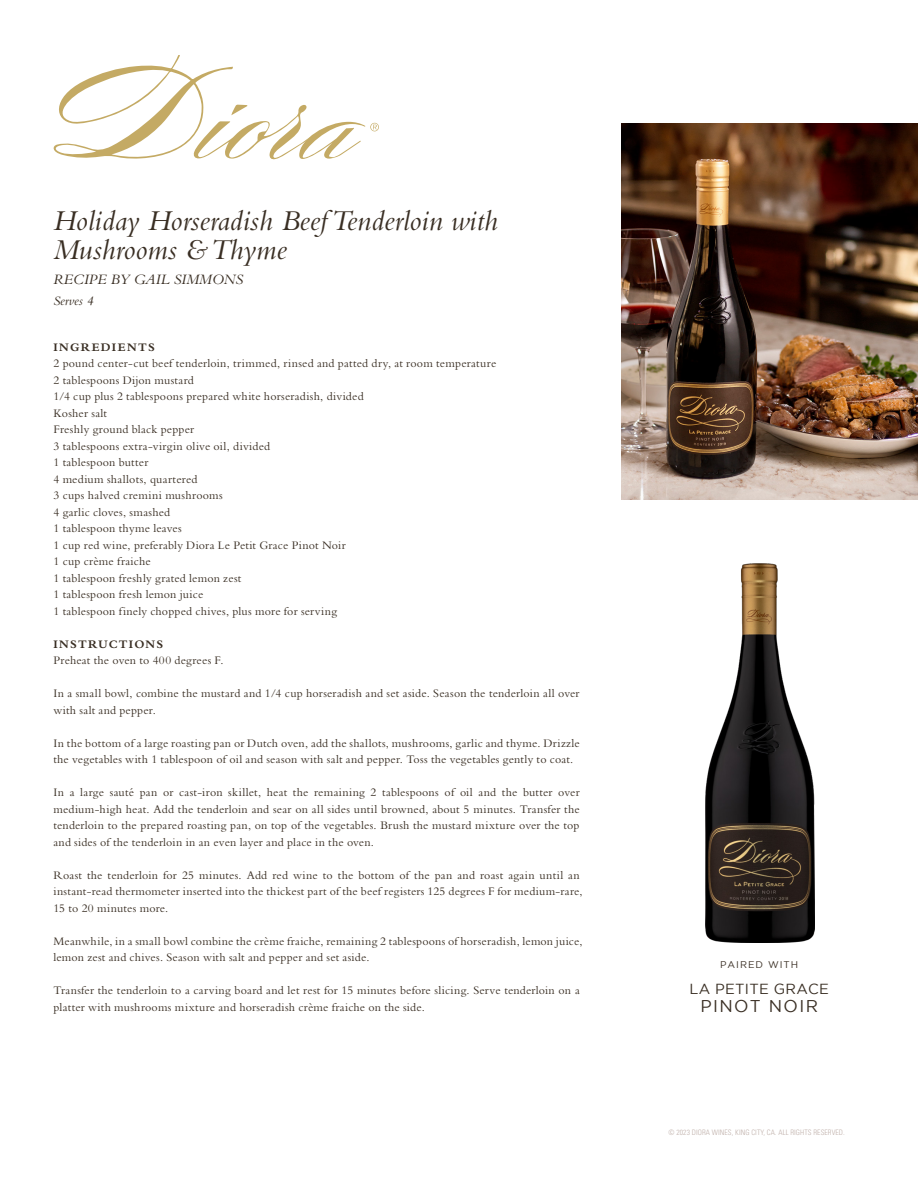
<style>
.page{position:relative;width:918px;height:1188px;background:#fff}
.page>*{position:absolute;margin:0;border:0;box-sizing:border-box;transform-origin:0 0}
.t1{font:italic 30px/28.5px "Bembo";color:#392e23}
.t2{font:16.95px "Gotham";letter-spacing:.08em;color:#392e23}
.t3{font:italic 15px "Bembo";color:#392e23}
.t4{font:14.55px "Gotham";letter-spacing:.02em;color:#392e23}
.t5{font:italic 13.5px "Bembo";color:#392e23}
.t6{font:12px/16.5px "Bembo";letter-spacing:.02em;color:#392e23}
.t7{font:700 12px "Bembo";letter-spacing:.105em;color:#392e23}
.t8{font:9.75px "Gotham";letter-spacing:.1em;color:#392e23}
.t9{font:300 condensed 7.5px "Univers LT Std";letter-spacing:.01em;color:#bfafa9}
</style>
<div class="page">
<svg style="left:53px;top:55px;width:326px;height:105px"></svg>
<img style="left:706px;top:563px;width:108px;height:380px">
<img style="left:622px;top:123px;width:296px;height:376px">
<h1 class="t1" style="left:53px;top:206px;width:446px">Holiday Horseradish Beef Tenderloin with<br>Mushrooms &amp; Thyme</h1>
<p class="t3" style="left:53px;top:271px;width:192px">RECIPE BY GAIL SIMMONS</p>
<p class="t5" style="left:53px;top:293px;width:42px">Serves 4</p>
<p class="t7" style="left:53px;top:340px;width:103px">INGREDIENTS</p>
<p class="t6" style="left:53px;top:355px;width:444px">2 pound center-cut beef tenderloin, trimmed, rinsed and patted dry, at room temperature 2 tablespoons Dijon mustard<br>1/4 cup plus 2 tablespoons prepared white horseradish, divided<br>Kosher salt<br>Freshly ground black pepper<br>3 tablespoons extra-virgin olive oil, divided<br>1 tablespoon butter<br>4 medium shallots, quartered<br>3 cups halved cremini mushrooms<br>4 garlic cloves, smashed<br>1 tablespoon thyme leaves<br>1 cup red wine, preferably Diora Le Petit Grace Pinot Noir<br>1 cup crème fraiche<br>1 tablespoon freshly grated lemon zest<br>1 tablespoon fresh lemon juice<br>1 tablespoon finely chopped chives, plus more for serving</p>
<p class="t7" style="left:53px;top:637px;width:111px">INSTRUCTIONS</p>
<p class="t6" style="left:53px;top:652px;width:172px">Preheat the oven to 400 degrees F.</p>
<p class="t6" style="left:53px;top:685px;width:528px">In a small bowl, combine the mustard and 1/4 cup horseradish and set aside. Season the tenderloin all over with salt and pepper.</p>
<p class="t6" style="left:53px;top:734px;width:528px">In the bottom of a large roasting pan or Dutch oven, add the shallots, mushrooms, garlic and thyme. Drizzle the vegetables with 1 tablespoon of oil and season with salt and pepper. Toss the vegetables gently to coat.</p>
<p class="t6" style="left:53px;top:784px;width:528px;text-align:justify">In a large sauté pan or cast-iron skillet, heat the remaining 2 tablespoons of oil and the butter over medium-high heat. Add the tenderloin and sear on all sides until browned, about 5 minutes. Transfer the tenderloin to the prepared roasting pan, on top of the vegetables. Brush the mustard mixture over the top and sides of the tenderloin in an even layer and place in the oven.</p>
<p class="t6" style="left:53px;top:866px;width:531px">Roast the tenderloin for 25 minutes. Add red wine to the bottom of the pan and roast again until an instant-read thermometer inserted into the thickest part of the beef registers 125 degrees F for medium-rare,<br>15 to 20 minutes more.</p>
<p class="t6" style="left:53px;top:932px;width:531px">Meanwhile, in a small bowl combine the crème fraiche, remaining 2 tablespoons of horseradish, lemon juice, lemon zest and chives. Season with salt and pepper and set aside.</p>
<p class="t6" style="left:53px;top:982px;width:528px">Transfer the tenderloin to a carving board and let rest for 15 minutes before slicing. Serve tenderloin on a platter with mushrooms mixture and horseradish crème fraiche on the side.</p>
<p class="t8" style="left:720px;top:959px;width:79px">PAIRED WITH</p>
<p class="t4" style="left:689px;top:981px;width:141px">LA PETITE GRACE</p>
<h2 class="t2" style="left:700px;top:997px;width:119px">PINOT NOIR</h2>
<p class="t9" style="left:669px;top:1128px;width:178px">© 2023 DIORA WINES, KING CITY, CA. ALL RIGHTS RESERVED.</p>
</div>
